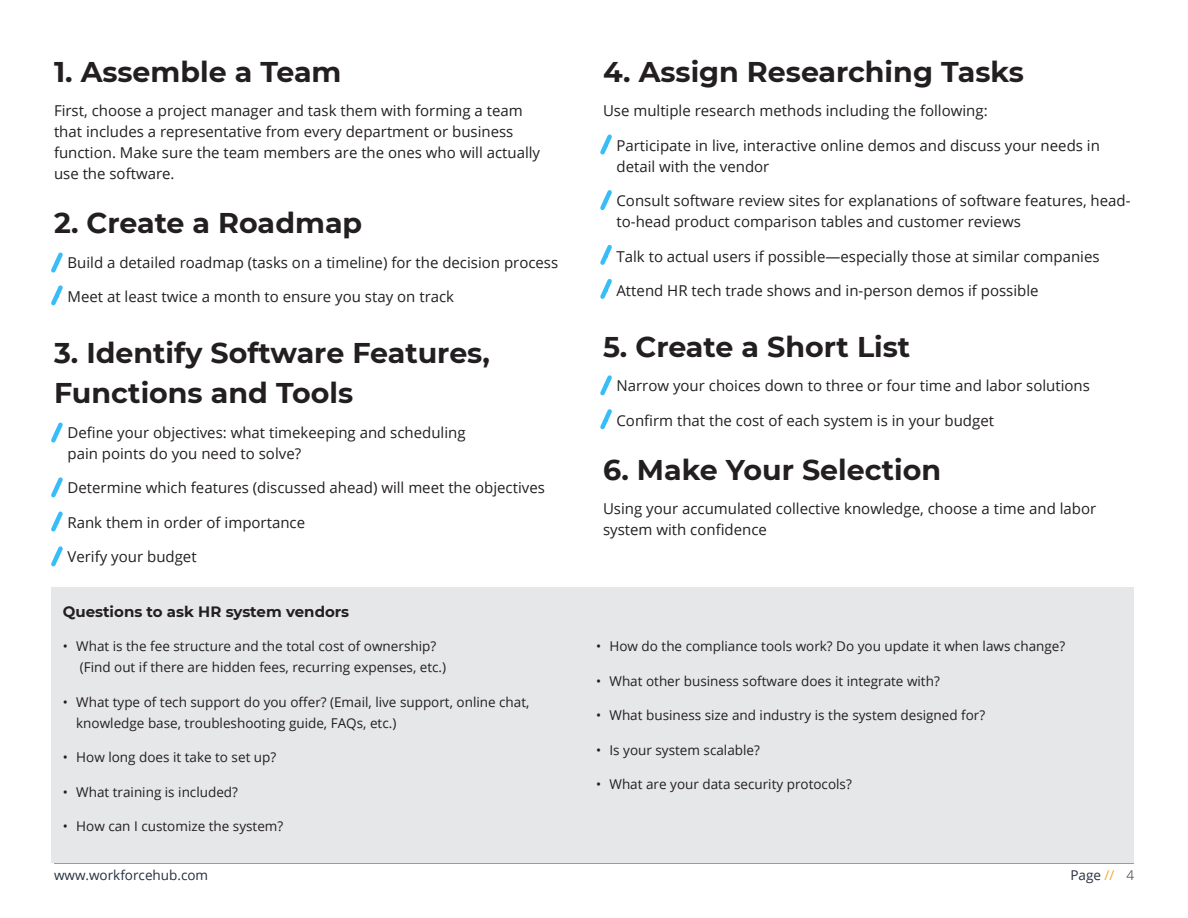
<style>
.page{position:relative;width:1188px;height:918px;background:#fff}
.page>*{position:absolute;margin:0;border:0;box-sizing:border-box;transform-origin:0 0}
.t1{font:700 28.5px/40.5px "Montserrat";color:#231f20}
.Body{font:15px/21px "Open Sans";color:#231f20}
.Body-2{font:700 15px "Montserrat";color:#231f20}
.t2{font:13.5px/21px "Open Sans";color:#231f20}
.t3{font:13.5px "Open Sans";color:#262f3f}
.s1{color:#f4a738}
.s2{font-weight:300;color:#231f20}
</style>
<div class="page">
<hr style="left:54px;top:863px;width:1080px;height:1px;background:#37bdf8">
<svg style="left:51px;top:422px;width:12px;height:21px"></svg>
<svg style="left:51px;top:285px;width:12px;height:21px"></svg>
<svg style="left:51px;top:477px;width:12px;height:21px"></svg>
<svg style="left:51px;top:511px;width:12px;height:21px"></svg>
<svg style="left:600px;top:134px;width:12px;height:21px"></svg>
<svg style="left:51px;top:546px;width:12px;height:21px"></svg>
<svg style="left:600px;top:190px;width:12px;height:21px"></svg>
<svg style="left:600px;top:375px;width:12px;height:21px"></svg>
<svg style="left:600px;top:409px;width:12px;height:21px"></svg>
<svg style="left:600px;top:244px;width:12px;height:21px"></svg>
<svg style="left:600px;top:279px;width:12px;height:20px"></svg>
<div style="left:51px;top:587px;width:1083px;height:275px;background:#e6e7e9"></div>
<svg style="left:51px;top:252px;width:12px;height:21px"></svg>
<h2 class="t1" style="left:54px;top:50px;width:289px">1. Assemble a Team</h2>
<p class="Body" style="left:54px;top:100px;width:488px">First, choose a project manager and task them with forming a team that includes a representative from every department or business function. Make sure the team members are the ones who will actually use the software.</p>
<h2 class="t1" style="left:54px;top:201px;width:310px">2. Create a Roadmap</h2>
<p class="Body" style="left:54px;top:251px;width:506px">• Build a detailed roadmap (tasks on a timeline) for the decision process</p>
<p class="Body" style="left:54px;top:286px;width:402px">• Meet at least twice a month to ensure you stay on track</p>
<h2 class="t1" style="left:54px;top:331px;width:437px">3. Identify Software Features,<br>Functions and Tools</h2>
<p class="Body" style="left:68px;top:422px;width:400px;text-indent:-14px">• Define your objectives: what timekeeping and scheduling pain points do you need to solve?</p>
<p class="Body" style="left:54px;top:477px;width:492px">• Determine which features (discussed ahead) will meet the objectives</p>
<p class="Body" style="left:54px;top:512px;width:253px">• Rank them in order of importance</p>
<p class="Body" style="left:54px;top:546px;width:144px">• Verify your budget</p>
<p class="Body-2" style="left:63px;top:601px;width:288px">Questions to ask HR system vendors</p>
<p class="t2" style="left:80px;top:636px;width:368px;text-indent:-17px">• What is the fee structure and the total cost of ownership? (Find out if there are hidden fees, recurring expenses, etc.)</p>
<p class="t2" style="left:76px;top:691px;width:455px;text-indent:-14px">• What type of tech support do you offer? (Email, live support, online chat, knowledge base, troubleshooting guide, FAQs, etc.)</p>
<p class="t2" style="left:63px;top:747px;width:215px">• How long does it take to set up?</p>
<p class="t2" style="left:63px;top:781px;width:177px">• What training is included?</p>
<p class="t2" style="left:63px;top:816px;width:222px">• How can I customize the system?</p>
<h2 class="t1" style="left:603px;top:50px;width:423px">4. Assign Researching Tasks</h2>
<p class="Body" style="left:603px;top:100px;width:386px">Use multiple research methods including the following:</p>
<p class="Body" style="left:616px;top:134px;width:485px;text-indent:-14px">• Participate in live, interactive online demos and discuss your needs in detail with the vendor</p>
<p class="Body" style="left:616px;top:190px;width:516px;text-indent:-14px">• Consult software review sites for explanations of software features, head&shy;to-head product comparison tables and customer reviews</p>
<p class="Body" style="left:603px;top:245px;width:498px">• Talk to actual users if possible—especially those at similar companies</p>
<p class="Body" style="left:603px;top:280px;width:437px">• Attend HR tech trade shows and in-person demos if possible</p>
<h2 class="t1" style="left:603px;top:325px;width:309px">5. Create a Short List</h2>
<p class="Body" style="left:603px;top:375px;width:488px">• Narrow your choices down to three or four time and labor solutions</p>
<p class="Body" style="left:603px;top:410px;width:393px">• Confirm that the cost of each system is in your budget</p>
<h2 class="t1" style="left:603px;top:448px;width:340px">6. Make Your Selection</h2>
<p class="Body" style="left:603px;top:498px;width:495px">Using your accumulated collective knowledge, choose a time and labor system with confidence</p>
<p class="t2" style="left:596px;top:636px;width:471px">• How do the compliance tools work? Do you update it when laws change?</p>
<p class="t2" style="left:596px;top:670px;width:345px">• What other business software does it integrate with?</p>
<p class="t2" style="left:596px;top:705px;width:391px">• What business size and industry is the system designed for?</p>
<p class="t2" style="left:596px;top:739px;width:165px">• Is your system scalable?</p>
<p class="t2" style="left:596px;top:774px;width:257px">• What are your data security protocols?</p>
<p class="t3" style="left:54px;top:866px;width:156px">www.workforcehub.com</p>
<p class="t3" style="left:1070px;top:866px;width:65px">Page <span class="s1">//</span> <span class="s2">4</span></p>
</div>
